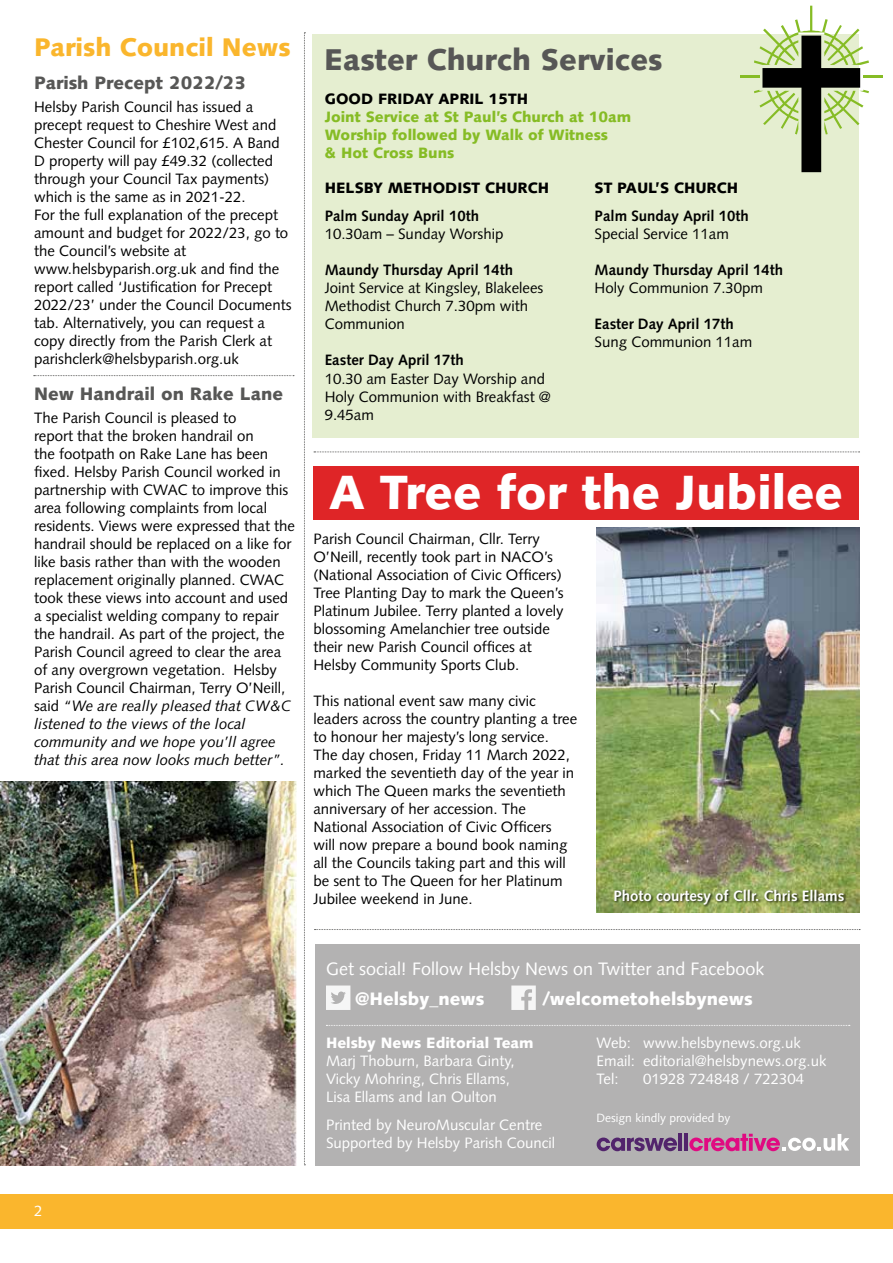
<style>
.page{position:relative;width:893px;height:1263px;background:#fff}
.page>*{position:absolute;margin:0;border:0;box-sizing:border-box;transform-origin:0 0}
.t1{font:900 48px "Syntax";color:#fff}
.t2{font:900 30px "Syntax";color:#575756}
.t3{font:900 25.5px "Syntax";color:#fab62d}
.t4{font:18px "Syntax";color:#fff}
.t5{font:900 18px "Syntax";color:#575756}
.t6{font:900 18px "Syntax";color:#fff}
.t7{font:15px/18px "Syntax";color:#000}
.t8{font:15px/18px "Syntax";color:#fff}
.t9{font:700 15px "Syntax";color:#000}
.t10{font:900 15px/18px "Syntax";color:#86bc25}
.t11{font:900 15px "Syntax";color:#000}
.t12{font:700 15px "Syntax";color:#fff}
.t13{font:900 15px "Syntax";color:#fff}
.t14{font:12px "Syntax";color:#fff}
.s1{font-style:italic}
</style>
<div class="page">
<div style="left:0;top:1195px;width:893px;height:34px;background:#fab62d"></div>
<div style="left:314px;top:466px;width:545px;height:54px;background:#df2527"></div>
<svg style="left:34px;top:375px;width:260px;height:1px"></svg>
<svg style="left:314px;top:929px;width:546px;height:1px"></svg>
<svg style="left:314px;top:451px;width:546px;height:1px"></svg>
<svg style="left:304px;top:32px;width:1px;height:1133px"></svg>
<img style="left:0;top:781px;width:297px;height:384px">
<div style="left:313px;top:34px;width:546px;height:404px;background:#e5eed0"></div>
<svg style="left:740px;top:6px;width:142px;height:166px"></svg>
<div style="left:315px;top:944px;width:544px;height:221px;background:#b3b2b2"></div>
<svg style="left:597px;top:1137px;width:80px;height:14px"></svg>
<hr style="left:678px;top:1134px;width:4px;height:17px;background:#52246c">
<hr style="left:684px;top:1134px;width:4px;height:17px;background:#52246c">
<svg style="left:689px;top:1134px;width:160px;height:17px"></svg>
<svg style="left:326px;top:1025px;width:524px;height:1px"></svg>
<svg style="left:326px;top:985px;width:24px;height:25px"></svg>
<svg style="left:511px;top:985px;width:25px;height:25px"></svg>
<img style="left:597px;top:528px;width:262px;height:385px">
<div style="left:614px;top:889px;width:233px;height:19px;background:#000;opacity:.75"></div>
<h3 class="t3" style="left:34px;top:33px;width:258px">Parish Council News</h3>
<p class="t5" style="left:34px;top:73px;width:213px">Parish Precept 2022/23</p>
<p class="t7" style="left:34px;top:98px;width:259px">Helsby Parish Council has issued a precept request to Cheshire West and Chester Council for £102,615. A Band D property will pay £49.32 (collected through your Council Tax payments) which is the same as in 2021-22.<br>For the full explanation of the precept amount and budget for 2022/23, go to the Council’s website at www.helsbyparish.org.uk and find the report called ‘Justification for Precept 2022/23’ under the Council Documents tab. Alternatively, you can request a copy directly from the Parish Clerk at parishclerk@helsbyparish.org.uk</p>
<p class="t5" style="left:34px;top:383px;width:251px">New Handrail on Rake Lane</p>
<p class="t7" style="left:34px;top:408px;width:262px">The Parish Council is pleased to<br>report that the broken handrail on<br>the footpath on Rake Lane has been fixed. Helsby Parish Council worked in partnership with CWAC to improve this area following complaints from local residents. Views were expressed that the handrail should be replaced on a like for like basis rather than with the wooden replacement originally planned. CWAC took these views into account and used a specialist welding company to repair the handrail. As part of the project, the Parish Council agreed to clear the area of any overgrown vegetation. Helsby Parish Council Chairman, Terry O’Neill, said <span class="s1">“We are really pleased that CW&amp;C listened to the views of the local community and we hope you’ll agree that this area now looks much better”.</span></p>
<h2 class="t2" style="left:324px;top:42px;width:340px">Easter Church Services</h2>
<p class="t11" style="left:325px;top:90px;width:205px">GOOD FRIDAY APRIL 15TH</p>
<p class="t10" style="left:325px;top:108px;width:308px">Joint Service at St Paul’s Church at 10am<br>Worship followed by Walk of Witness<br>&amp; Hot Cross Buns</p>
<p class="t11" style="left:325px;top:179px;width:226px">HELSBY METHODIST CHURCH</p>
<p class="t9" style="left:325px;top:208px;width:156px">Palm Sunday April 10th</p>
<p class="t7" style="left:325px;top:225px;width:180px">10.30am – Sunday Worship</p>
<p class="t9" style="left:325px;top:262px;width:190px">Maundy Thursday April 14th</p>
<p class="t7" style="left:325px;top:279px;width:220px">Joint Service at Kingsley, Blakelees<br>Methodist Church 7.30pm with<br>Communion</p>
<p class="t9" style="left:325px;top:352px;width:141px">Easter Day April 17th</p>
<p class="t7" style="left:325px;top:369px;width:228px">10.30 am Easter Day Worship and<br>Holy Communion with Breakfast @<br>9.45am</p>
<p class="t11" style="left:595px;top:179px;width:145px">ST PAUL’S CHURCH</p>
<p class="t9" style="left:595px;top:208px;width:156px">Palm Sunday April 10th</p>
<p class="t7" style="left:595px;top:225px;width:136px">Special Service 11am</p>
<p class="t9" style="left:595px;top:262px;width:190px">Maundy Thursday April 14th</p>
<p class="t7" style="left:595px;top:279px;width:170px">Holy Communion 7.30pm</p>
<p class="t9" style="left:595px;top:316px;width:141px">Easter Day April 17th</p>
<p class="t7" style="left:595px;top:333px;width:159px">Sung Communion 11am</p>
<h1 class="t1" style="left:329px;top:464px;width:515px">A Tree for the Jubilee</h1>
<p class="t7" style="left:313px;top:530px;width:252px">Parish Council Chairman, Cllr. Terry O’Neill, recently took part in NACO’s (National Association of Civic Officers)<br>Tree Planting Day to mark the Queen’s Platinum Jubilee. Terry planted a lovely blossoming Amelanchier tree outside their new Parish Council offices at Helsby Community Sports Club.</p>
<p class="t7" style="left:313px;top:692px;width:265px">This national event saw many civic leaders across the country planting a tree to honour her majesty’s long service.<br>The day chosen, Friday 11 March 2022, marked the seventieth day of the year in which The Queen marks the seventieth anniversary of her accession. The National Association of Civic Officers<br>will now prepare a bound book naming all the Councils taking part and this will be sent to The Queen for her Platinum Jubilee weekend in June.</p>
<p class="t12" style="left:613px;top:887px;width:232px">Photo courtesy of Cllr. Chris Ellams</p>
<p class="t8" style="left:34px;top:1201px;width:10px">2</p>
<p class="t4" style="left:326px;top:958px;width:440px">Get social! Follow Helsby News on Twitter and Facebook</p>
<p class="t6" style="left:355px;top:988px;width:131px">@Helsby_news</p>
<p class="t6" style="left:543px;top:988px;width:212px">/welcometohelsbynews</p>
<p class="t13" style="left:326px;top:1034px;width:209px">Helsby News Editorial Team</p>
<p class="t8" style="left:326px;top:1052px;width:190px">Marj Thoburn, Barbara Ginty,<br>Vicky Mohring, Chris Ellams,<br>Lisa Ellams and Ian Oulton</p>
<p class="t8" style="left:326px;top:1116px;width:231px">Printed by NeuroMuscular Centre<br>Supported by Helsby Parish Council</p>
<p class="t8" style="left:597px;top:1034px;width:231px">Web: www.helsbynews.org.uk<br>Email: editorial@helsbynews.org.uk<br>Tel:</p>
<p class="t8" style="left:643px;top:1070px;width:162px">01928 724848 / 722304</p>
<p class="t14" style="left:597px;top:1110px;width:135px">Design kindly provided by</p>
</div>
